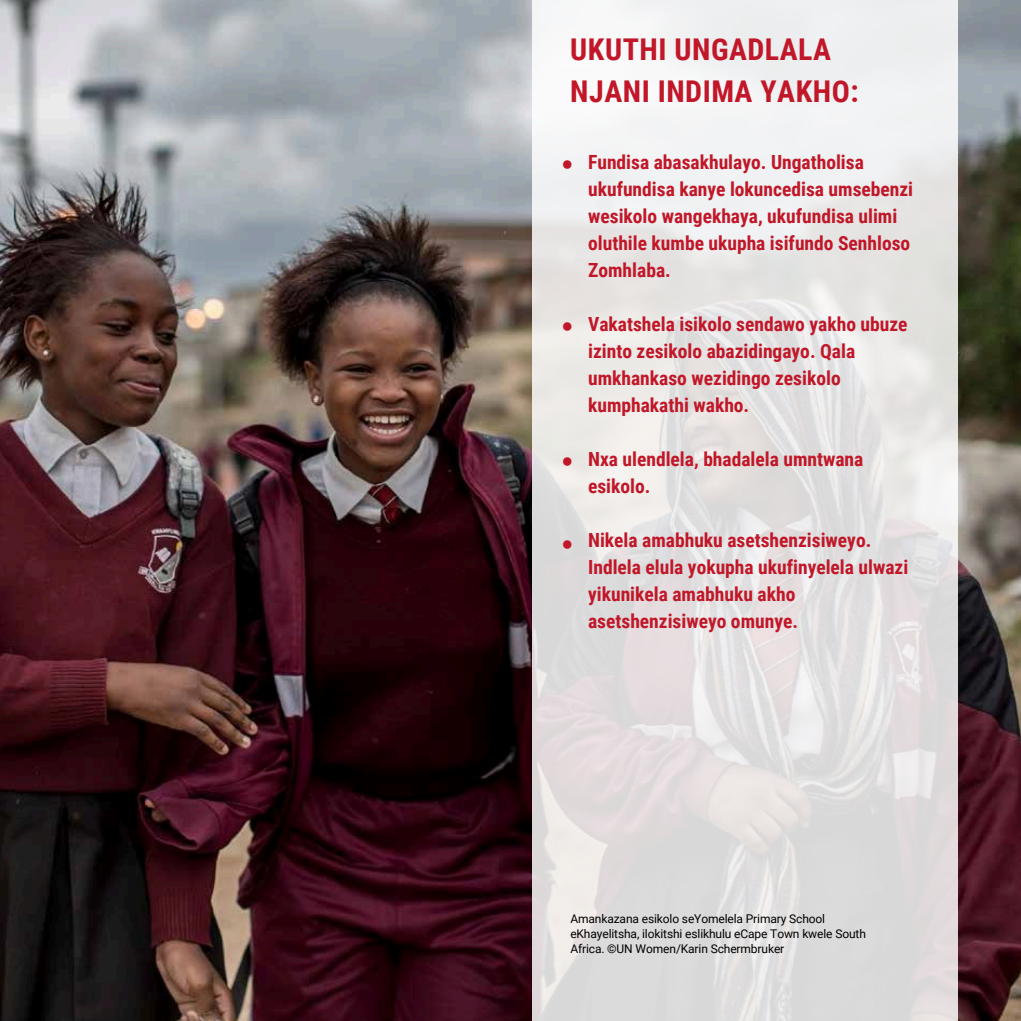
<style>
.page{position:relative;width:1021px;height:1021px;background:#fff}
.page>*{position:absolute;margin:0;border:0;box-sizing:border-box;transform-origin:0 0}
.t1{font:700 30px/41.7px "Roboto Condensed";letter-spacing:.015em;color:#c11728}
.t2{font:700 19.5px/27px "Roboto Condensed";color:#c11728}
.t3{font:19.5px "Arimo";color:#c11728}
.t4{font:12px/15px "Roboto";letter-spacing:-.01em;color:#000}
</style>
<div class="page">
<img style="left:0;top:0;width:1020px;height:1020px">
<svg style="left:531px;top:0;width:426px;height:1020px"></svg>
<p class="t1" style="left:570px;top:29px;width:290px">UKUTHI UNGADLALA<br>NJANI INDIMA YAKHO:</p>
<p class="t3" style="left:561px;top:152px;width:13px">●</p>
<p class="t3" style="left:561px;top:314px;width:13px">●</p>
<h2 class="t3" style="left:561px;top:449px;width:13px">●</h2>
<h2 class="t3" style="left:561px;top:532px;width:13px">●</h2>
<h1 class="t2" style="left:588px;top:149px;width:326px">Fundisa abasakhulayo. Ungatholisa ukufundisa kanye lokuncedisa umsebenzi wesikolo wangekhaya, ukufundisa ulimi oluthile kumbe ukupha isifundo Senhloso Zomhlaba.</h1>
<p class="t2" style="left:588px;top:311px;width:321px">Vakatshela isikolo sendawo yakho ubuze izinto zesikolo abazidingayo. Qala umkhankaso wezidingo zesikolo kumphakathi wakho.</p>
<h2 class="t2" style="left:588px;top:446px;width:277px">Nxa ulendlela, bhadalela umntwana esikolo.</h2>
<h2 class="t2" style="left:588px;top:527px;width:321px">Nikela amabhuku asetshenzisiweyo.<br>Indlela elula yokupha ukufinyelela ulwazi yikunikela amabhuku akho asetshenzisiweyo omunye.</h2>
<p class="t4" style="left:570px;top:911px;width:297px">Amankazana esikolo seYomelela Primary School eKhayelitsha, ilokitshi eslikhulu eCape Town kwele South<br>Africa. ©UN Women/Karin Schermbruker</p>
</div>
